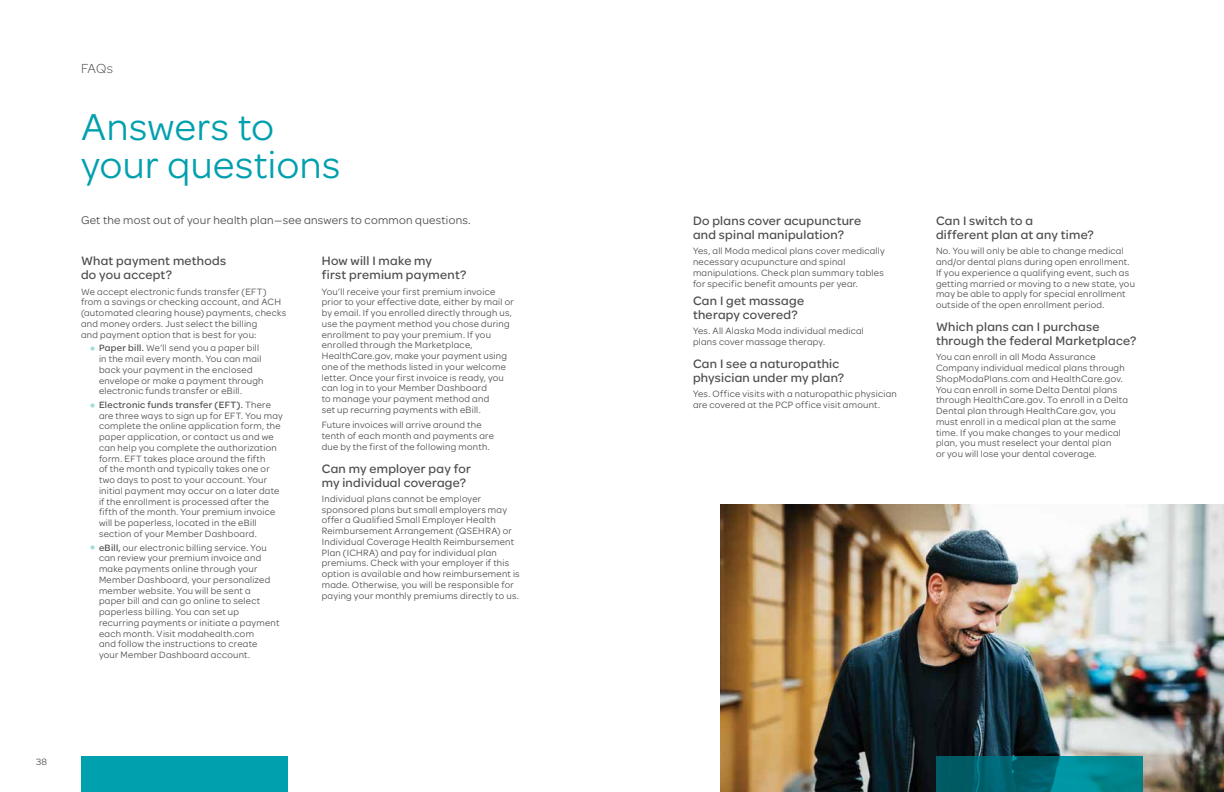
<style>
.page{position:relative;width:1224px;height:792px;background:#fff}
.page>*{position:absolute;margin:0;border:0;box-sizing:border-box;transform-origin:0 0}
.t1{font:40px/38px "Omnes Moda";letter-spacing:.01em;color:#00a0af}
.t2{font:300 14px "Omnes Moda";color:#4d4d4f}
.t3{font:500 13px/14px "Omnes Moda";letter-spacing:.02em;color:#4d4d4f}
.t4{font:12px "Omnes Moda";letter-spacing:.02em;color:#4d4d4f}
.t5{font:9.8px/10.8px "Omnes Moda";letter-spacing:.03em;color:#4d4d4f}
.s1{font-weight:700;font-size:14px;color:#a3dbd6}
.s2{font-weight:500}
</style>
<div class="page">
<div style="left:81px;top:756px;width:207px;height:36px;background:#00a0af"></div>
<img style="left:720px;top:504px;width:504px;height:288px">
<svg style="left:936px;top:756px;width:207px;height:36px;background:#00727d"></svg>
<h2 class="t2" style="left:81px;top:59px;width:34px">FAQs</h2>
<h1 class="t1" style="left:81px;top:106px;width:261px">Answers to your questions</h1>
<p class="t4" style="left:81px;top:212px;width:390px">Get the most out of your health plan—see answers to common questions.</p>
<h3 class="t3" style="left:81px;top:253px;width:147px">What payment methods do you accept?</h3>
<p class="t5" style="left:81px;top:285px;width:207px">We accept electronic funds transfer (EFT) from a savings or checking account, and ACH (automated clearing house) payments, checks and money orders. Just select the billing<br>and payment option that is best for you:</p>
<p class="t5" style="left:99px;top:342px;width:166px;text-indent:-9px"><span class="s1">•</span> <span class="s2">Paper bill.</span> We’ll send you a paper bill in the mail every month. You can mail back your payment in the enclosed envelope or make a payment through electronic funds transfer or eBill.</p>
<p class="t5" style="left:99px;top:399px;width:185px;text-indent:-9px"><span class="s1">•</span> <span class="s2">Electronic funds transfer (EFT).</span> There are three ways to sign up for EFT. You may complete the online application form, the paper application, or contact us and we can help you complete the authorization form. EFT takes place around the fifth<br>of the month and typically takes one or two days to post to your account. Your initial payment may occur on a later date if the enrollment is processed after the fifth of the month. Your premium invoice will be paperless, located in the eBill section of your Member Dashboard.</p>
<p class="t5" style="left:99px;top:541px;width:182px;text-indent:-9px"><span class="s1">•</span> <span class="s2">eBill,</span> our electronic billing service. You can review your premium invoice and make payments online through your Member Dashboard, your personalized member website. You will be sent a paper bill and can go online to select paperless billing. You can set up recurring payments or initiate a payment each month. Visit modahealth.com<br>and follow the instructions to create<br>your Member Dashboard account.</p>
<h3 class="t3" style="left:322px;top:253px;width:146px">How will I make my<br>first premium payment?</h3>
<p class="t5" style="left:322px;top:285px;width:194px">You’ll receive your first premium invoice prior to your effective date, either by mail or by email. If you enrolled directly through us, use the payment method you chose during enrollment to pay your premium. If you enrolled through the Marketplace, HealthCare.gov, make your payment using one of the methods listed in your welcome letter. Once your first invoice is ready, you can log in to your Member Dashboard<br>to manage your payment method and<br>set up recurring payments with eBill.</p>
<p class="t5" style="left:322px;top:419px;width:174px">Future invoices will arrive around the tenth of each month and payments are due by the first of the following month.</p>
<h3 class="t3" style="left:322px;top:461px;width:151px">Can my employer pay for my individual coverage?</h3>
<p class="t5" style="left:322px;top:493px;width:199px">Individual plans cannot be employer sponsored plans but small employers may offer a Qualified Small Employer Health Reimbursement Arrangement (QSEHRA) or Individual Coverage Health Reimbursement Plan (ICHRA) and pay for individual plan premiums. Check with your employer if this option is available and how reimbursement is made. Otherwise, you will be responsible for paying your monthly premiums directly to us.</p>
<p class="t5" style="left:36px;top:756px;width:13px">38</p>
<h3 class="t3" style="left:693px;top:213px;width:170px">Do plans cover acupuncture and spinal manipulation?</h3>
<p class="t5" style="left:693px;top:245px;width:193px">Yes, all Moda medical plans cover medically necessary acupuncture and spinal manipulations. Check plan summary tables for specific benefit amounts per year.</p>
<h3 class="t3" style="left:693px;top:293px;width:113px">Can I get massage therapy covered?</h3>
<p class="t5" style="left:693px;top:325px;width:172px">Yes. All Alaska Moda individual medical plans cover massage therapy.</p>
<h3 class="t3" style="left:693px;top:356px;width:153px">Can I see a naturopathic physician under my plan?</h3>
<p class="t5" style="left:693px;top:388px;width:205px">Yes. Office visits with a naturopathic physician are covered at the PCP office visit amount.</p>
<h3 class="t3" style="left:936px;top:213px;width:159px">Can I switch to a<br>different plan at any time?</h3>
<p class="t5" style="left:936px;top:245px;width:201px">No. You will only be able to change medical and/or dental plans during open enrollment.<br>If you experience a qualifying event, such as getting married or moving to a new state, you may be able to apply for special enrollment outside of the open enrollment period.</p>
<h3 class="t3" style="left:936px;top:319px;width:202px">Which plans can I purchase through the federal Marketplace?</h3>
<p class="t5" style="left:936px;top:351px;width:193px">You can enroll in all Moda Assurance Company individual medical plans through ShopModaPlans.com and HealthCare.gov.<br>You can enroll in some Delta Dental plans through HealthCare.gov. To enroll in a Delta Dental plan through HealthCare.gov, you must enroll in a medical plan at the same time. If you make changes to your medical plan, you must reselect your dental plan<br>or you will lose your dental coverage.</p>
</div>
